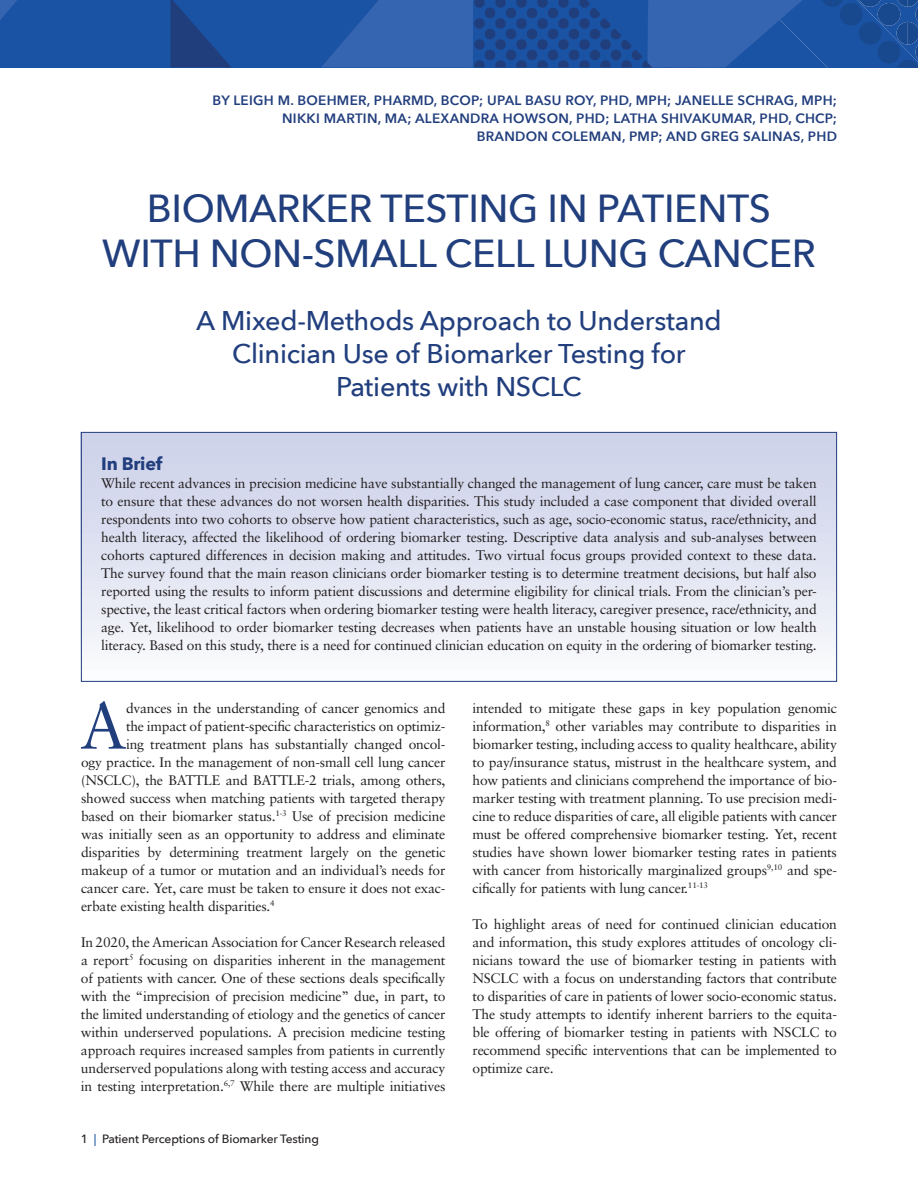
<style>
.page{position:relative;width:918px;height:1188px;background:#fff}
.page>*{position:absolute;margin:0;border:0;box-sizing:border-box;transform-origin:0 0}
.t1{font:65.4px "Sabon";color:#213e7d}
.t2{font:500 39px/45px "Avenir Next";letter-spacing:-.01em;color:#213e7d;text-align:center}
.t3{font:500 27px/33px "Avenir Next";letter-spacing:-.01em;color:#213e7d;text-align:center}
.t4{font:700 18px "Avenir Next";letter-spacing:-.015em;color:#213e7d}
.t5{font:13.8px/18px "Sabon";letter-spacing:-.015em;color:#231f20;text-align:justify}
.t6{font:600 13.5px/18px "Avenir Next";letter-spacing:.02em;color:#213e7d;text-align:right}
.t7{font:500 12px "Avenir Next";letter-spacing:-.01em;color:#231f20}
.s1{color:#1a53a4}
</style>
<div class="page">
<div style="left:81px;top:432px;width:756px;height:250px;background:linear-gradient(to bottom,#cacfe8,#fafbfd)"></div>
<div style="left:81px;top:432px;width:756px;height:250px;border:1px solid #213e7d"></div>
<div style="left:69px;top:0;width:252px;height:68px;background:#1a53a4"></div>
<div style="left:0;top:0;width:69px;height:68px;background:#1a53a4"></div>
<svg style="left:171px;top:0;width:61px;height:68px;background:#1d488f"></svg>
<svg style="left:321px;top:0;width:597px;height:68px;background:#2557a3"></svg>
<p class="t6" style="left:212px;top:91px;width:626px">BY LEIGH M. BOEHMER, PHARMD, BCOP; UPAL BASU ROY, PHD, MPH; JANELLE SCHRAG, MPH;<br>NIKKI MARTIN, MA; ALEXANDRA HOWSON, PHD; LATHA SHIVAKUMAR, PHD, CHCP;<br>BRANDON COLEMAN, PMP; AND GREG SALINAS, PHD</p>
<h2 class="t2" style="left:102px;top:185px;width:715px">BIOMARKER TESTING IN PATIENTS<br>WITH NON-SMALL CELL LUNG CANCER</h2>
<h3 class="t3" style="left:196px;top:303px;width:527px">A Mixed-Methods Approach to Understand<br>Clinician Use of Biomarker Testing for<br>Patients with NSCLC</h3>
<h3 class="t4" style="left:101px;top:448px;width:63px">In Brief</h3>
<p class="t5" style="left:101px;top:474px;width:717px">While recent advances in precision medicine have substantially changed the management of lung cancer, care must be taken to ensure that these advances do not worsen health disparities. This study included a case component that divided overall respondents into two cohorts to observe how patient characteristics, such as age, socio-economic status, race/ethnicity, and health literacy, affected the likelihood of ordering biomarker testing. Descriptive data analysis and sub-analyses between cohorts captured differences in decision making and attitudes. Two virtual focus groups provided context to these data.<br>The survey found that the main reason clinicians order biomarker testing is to determine treatment decisions, but half also reported using the results to inform patient discussions and determine eligibility for clinical trials. From the clinician’s per&shy;spective, the least critical factors when ordering biomarker testing were health literacy, caregiver presence, race/ethnicity, and age. Yet, likelihood to order biomarker testing decreases when patients have an unstable housing situation or low health literacy. Based on this study, there is a need for continued clinician education on equity in the ordering of biomarker testing.</p>
<h1 class="t1" style="left:80px;top:687px;width:49px">A</h1>
<p class="t5" style="left:126px;top:699px;width:321px">dvances in the understanding of cancer genomics and</p>
<p class="t5" style="left:126px;top:717px;width:321px">the impact of patient-specific characteristics on optimiz-</p>
<p class="t5" style="left:126px;top:735px;width:321px">ing treatment plans has substantially changed oncol-</p>
<p class="t5" style="left:81px;top:753px;width:366px">ogy practice. In the management of non-small cell lung cancer</p>
<p class="t5" style="left:81px;top:771px;width:366px">(NSCLC), the BATTLE and BATTLE-2 trials, among others,</p>
<p class="t5" style="left:81px;top:789px;width:366px">showed success when matching patients with targeted therapy</p>
<p class="t5" style="left:81px;top:807px;width:366px">based on their biomarker status.<sup>1-3</sup> Use of precision medicine</p>
<p class="t5" style="left:81px;top:825px;width:366px">was initially seen as an opportunity to address and eliminate</p>
<p class="t5" style="left:81px;top:843px;width:366px">disparities by determining treatment largely on the genetic</p>
<p class="t5" style="left:81px;top:861px;width:366px">makeup of a tumor or mutation and an individual’s needs for</p>
<p class="t5" style="left:81px;top:879px;width:366px">cancer care. Yet, care must be taken to ensure it does not exac-</p>
<p class="t5" style="left:81px;top:897px;width:195px">erbate existing health disparities.<sup>4</sup></p>
<p class="t5" style="left:81px;top:933px;width:366px">In 2020, the American Association for Cancer Research released a report<sup>5</sup> focusing on disparities inherent in the management of patients with cancer. One of these sections deals specifically with the “imprecision of precision medicine” due, in part, to the limited understanding of etiology and the genetics of cancer within underserved populations. A precision medicine testing approach requires increased samples from patients in currently underserved populations along with testing access and accuracy in testing interpretation.<sup>6,7</sup> While there are multiple initiatives</p>
<p class="t7" style="left:81px;top:1129px;width:240px">1 <span class="s1">|</span> Patient Perceptions of Biomarker Testing</p>
<p class="t5" style="left:472px;top:699px;width:366px">intended to mitigate these gaps in key population genomic information,<sup>8</sup> other variables may contribute to disparities in biomarker testing, including access to quality healthcare, ability to pay/insurance status, mistrust in the healthcare system, and how patients and clinicians comprehend the importance of bio&shy;marker testing with treatment planning. To use precision medi&shy;cine to reduce disparities of care, all eligible patients with cancer must be offered comprehensive biomarker testing. Yet, recent studies have shown lower biomarker testing rates in patients with cancer from historically marginalized groups<sup>9,10</sup> and spe&shy;cifically for patients with lung cancer.<sup>11-13</sup></p>
<p class="t5" style="left:472px;top:915px;width:366px">To highlight areas of need for continued clinician education and information, this study explores attitudes of oncology cli&shy;nicians toward the use of biomarker testing in patients with NSCLC with a focus on understanding factors that contribute to disparities of care in patients of lower socio-economic status.<br>The study attempts to identify inherent barriers to the equita&shy;ble offering of biomarker testing in patients with NSCLC to recommend specific interventions that can be implemented to optimize care.</p>
</div>
